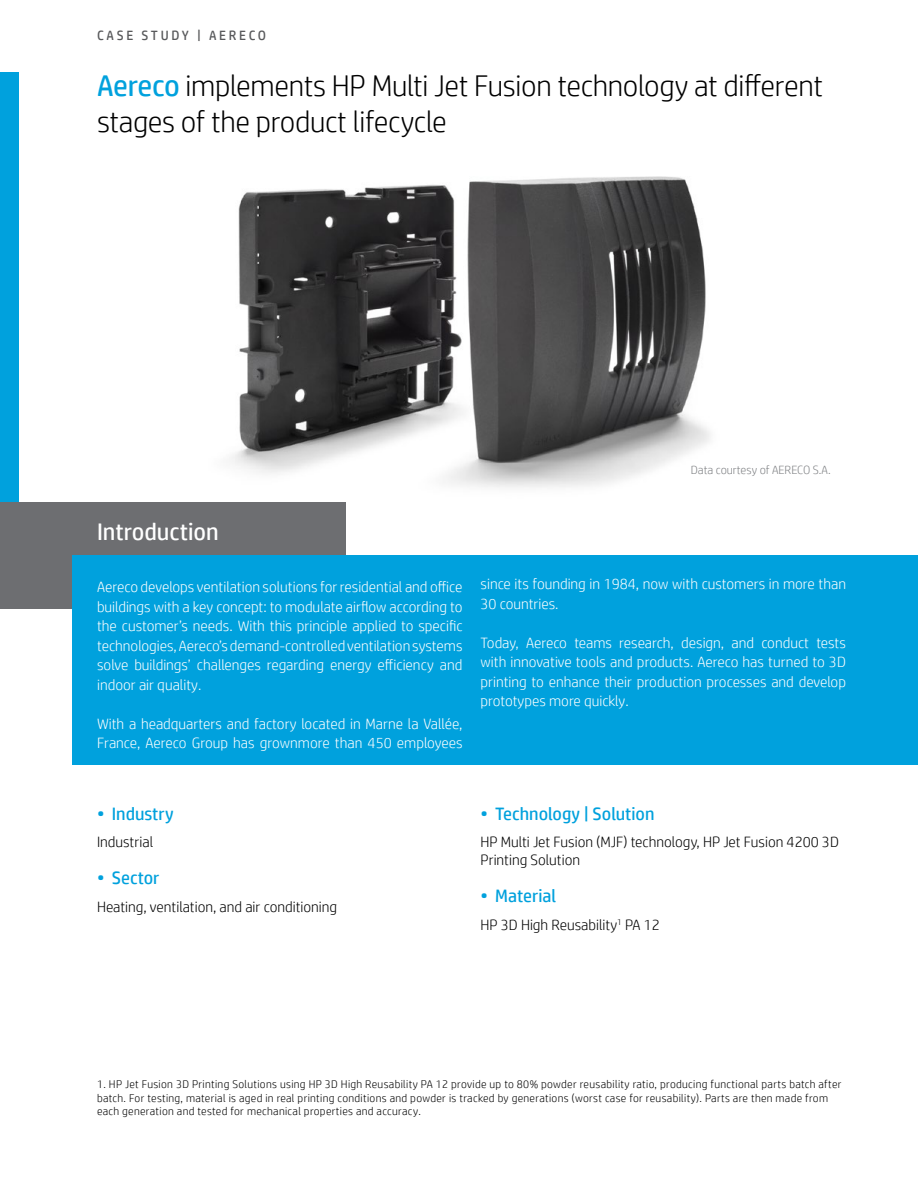
<style>
.page{position:relative;width:918px;height:1188px;background:#fff}
.page>*{position:absolute;margin:0;border:0;box-sizing:border-box;transform-origin:0 0}
.t1{font:300 30px/36px "HP Simplified";letter-spacing:-.01em;color:#000}
.t2{font:24px "HP Simplified";color:#fff}
.t3{font:18px "HP Simplified";color:#00a1dd}
.t4{font:300 15px/19.5px "HP Simplified";color:#fff;text-align:justify}
.t5{font:300 15px/18px "HP Simplified";color:#000}
.t6{font:13.5px "HP Simplified";letter-spacing:.2em;color:#58595b}
.t7{font:300 12px "HP Simplified";letter-spacing:-.005em;color:#808285}
.t8{font:300 11.25px/13.5px "HP Simplified";letter-spacing:.03em;color:#000}
.s1{font-weight:400;color:#00a1dd}
</style>
<div class="page">
<img style="left:231px;top:176px;width:479px;height:312px">
<div style="left:0;top:72px;width:19px;height:463px;background:#00a1dd"></div>
<div style="left:0;top:502px;width:346px;height:106px;background:#6d6e71"></div>
<div style="left:72px;top:555px;width:846px;height:210px;background:#00a1dd"></div>
<p class="t6" style="left:97px;top:27px;width:171px">CASE STUDY | AERECO</p>
<h1 class="t1" style="left:97px;top:67px;width:728px"><span class="s1">Aereco</span> implements HP Multi Jet Fusion technology at different stages of the product lifecycle</h1>
<h2 class="t2" style="left:97px;top:518px;width:123px">Introduction</h2>
<p class="t4" style="left:97px;top:577px;width:367px">Aereco develops ventilation solutions for residential and office buildings with a key concept: to modulate airflow according to the customer’s needs. With this principle applied to specific technologies, Aereco’s demand-controlled ventilation systems solve buildings’ challenges regarding energy efficiency and indoor air quality.</p>
<p class="t4" style="left:97px;top:713px;width:367px">With a headquarters and factory located in Marne la Vallée,<br>France, Aereco Group has grownmore than 450 employees</p>
<p class="t7" style="left:691px;top:462px;width:141px">Data courtesy of AERECO S.A.</p>
<p class="t4" style="left:481px;top:574px;width:367px">since its founding in 1984, now with customers in more than<br>30 countries.</p>
<p class="t4" style="left:481px;top:632px;width:367px">Today, Aereco teams research, design, and conduct tests with innovative tools and products. Aereco has turned to 3D printing to enhance their production processes and develop prototypes more quickly.</p>
<p class="t3" style="left:97px;top:804px;width:78px">• Industry</p>
<p class="t5" style="left:97px;top:833px;width:58px">Industrial</p>
<p class="t3" style="left:97px;top:868px;width:64px">• Sector</p>
<p class="t5" style="left:97px;top:897px;width:242px">Heating, ventilation, and air conditioning</p>
<p class="t3" style="left:481px;top:804px;width:176px">• Technology | Solution</p>
<p class="t5" style="left:481px;top:833px;width:360px">HP Multi Jet Fusion (MJF) technology, HP Jet Fusion 4200 3D<br>Printing Solution</p>
<p class="t3" style="left:481px;top:886px;width:77px">• Material</p>
<p class="t5" style="left:481px;top:915px;width:181px">HP 3D High Reusability<sup>1</sup> PA 12</p>
<p class="t8" style="left:97px;top:1077px;width:746px">1. HP Jet Fusion 3D Printing Solutions using HP 3D High Reusability PA 12 provide up to 80% powder reusability ratio, producing functional parts batch after batch. For testing, material is aged in real printing conditions and powder is tracked by generations (worst case for reusability). Parts are then made from each generation and tested for mechanical properties and accuracy.</p>
</div>
